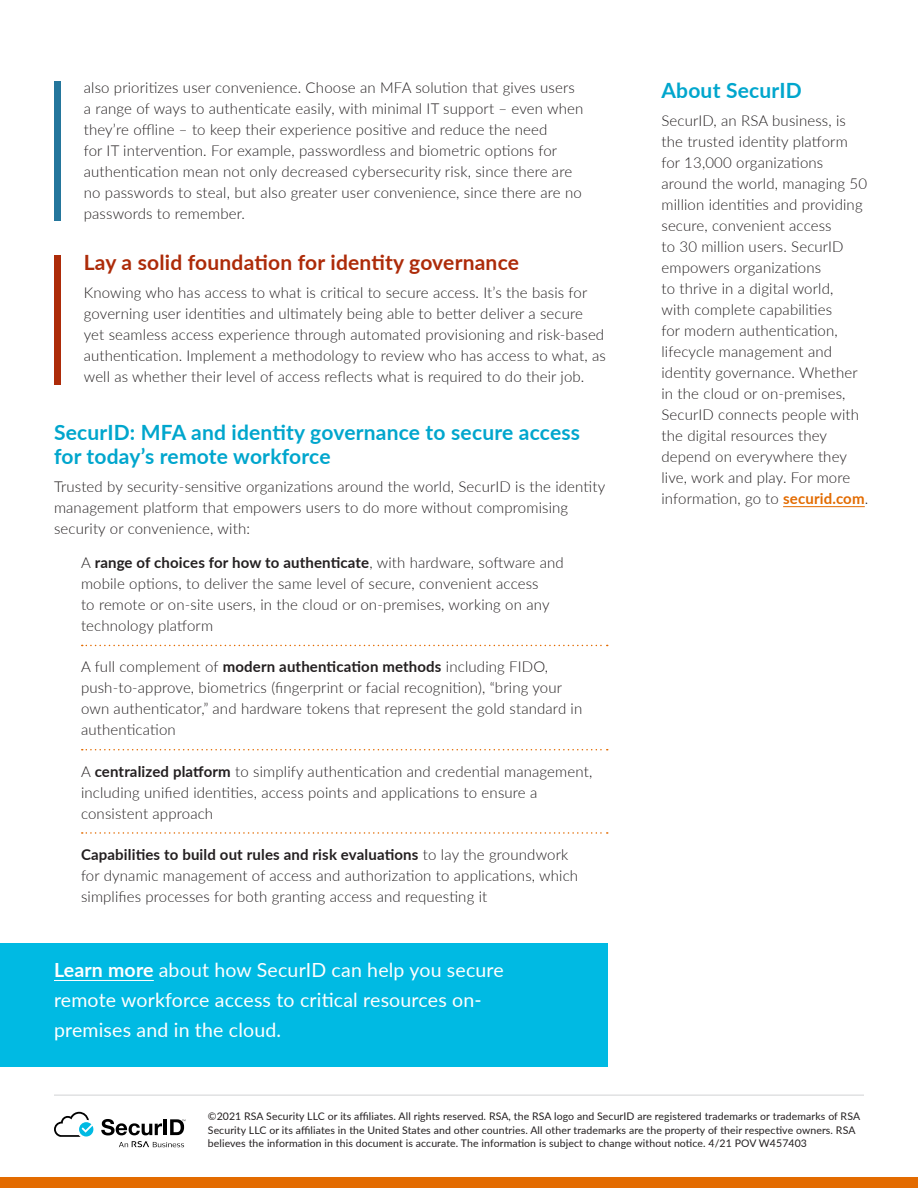
<style>
.page{position:relative;width:918px;height:1188px;background:#fff}
.page>*{position:absolute;margin:0;border:0;box-sizing:border-box;transform-origin:0 0}
.Body_Blue_Subhead{font:700 21px/24px "Lato";letter-spacing:.01em;color:#00a6cd}
.Body_Blue_Subhead-2{font:700 21px "Lato";letter-spacing:.01em;color:#ad2b09}
.Body_Paragraph{font:19.5px/30px "Lato";letter-spacing:.01em;color:#fff}
.Body_Paragraph-2{font:300 15px/21px "Lato";letter-spacing:.01em;color:#231f20}
.Body_Paragraph_ruled{font:300 15px/21px "Lato";letter-spacing:.01em;color:#231f20}
.t1{font:10.5px/13.5px "Lato";letter-spacing:.01em;color:#231f20}
.s1{font-weight:700}
.s2{font-weight:700;color:#e36b00}
</style>
<div class="page">
<div style="left:0;top:1178px;width:918px;height:10px;background:#e36b00"></div>
<hr style="left:54px;top:1095px;width:810px;height:1px;background:#d1d2d4">
<svg style="left:54px;top:1112px;width:39px;height:25px"></svg>
<svg style="left:119px;top:1141px;width:65px;height:6px"></svg>
<svg style="left:101px;top:1119px;width:61px;height:16px"></svg>
<hr style="left:164px;top:1119px;width:3px;height:16px;background:#000">
<svg style="left:170px;top:1119px;width:15px;height:16px"></svg>
<div style="left:0;top:944px;width:608px;height:123px;background:#00bae3"></div>
<svg style="left:82px;top:645px;width:526px;height:1px"></svg>
<svg style="left:82px;top:749px;width:526px;height:1px"></svg>
<svg style="left:82px;top:832px;width:526px;height:2px"></svg>
<hr style="left:54px;top:980px;width:100px;height:1px;background:#fff">
<hr style="left:783px;top:506px;width:82px;height:1px;background:#e36b00">
<div style="left:54px;top:81px;width:7px;height:140px;background:#24769c"></div>
<div style="left:54px;top:255px;width:7px;height:130px;background:#ad2b09"></div>
<p class="Body_Paragraph-2" style="left:84px;top:77px;width:501px">also prioritizes user convenience. Choose an MFA solution that gives users a range of ways to authenticate easily, with minimal IT support – even when they’re offline – to keep their experience positive and reduce the need<br>for IT intervention. For example, passwordless and biometric options for authentication mean not only decreased cybersecurity risk, since there are no passwords to steal, but also greater user convenience, since there are no passwords to remember.</p>
<p class="Body_Blue_Subhead-2" style="left:84px;top:247px;width:437px">Lay a solid foundation for identity governance</p>
<p class="Body_Paragraph-2" style="left:84px;top:281px;width:524px">Knowing who has access to what is critical to secure access. It’s the basis for governing user identities and ultimately being able to better deliver a secure yet seamless access experience through automated provisioning and risk-based authentication. Implement a methodology to review who has access to what, as well as whether their level of access reflects what is required to do their job.</p>
<p class="Body_Blue_Subhead" style="left:54px;top:419px;width:528px">SecurID: MFA and identity governance to secure access for today’s remote workforce</p>
<p class="Body_Paragraph-2" style="left:54px;top:475px;width:553px">Trusted by security-sensitive organizations around the world, SecurID is the identity management platform that empowers users to do more without compromising security or convenience, with:</p>
<p class="Body_Paragraph_ruled" style="left:81px;top:552px;width:484px">A <span class="s1">range of choices for how to authenticate</span>, with hardware, software and mobile options, to deliver the same level of secure, convenient access<br>to remote or on-site users, in the cloud or on-premises, working on any technology platform</p>
<p class="Body_Paragraph_ruled" style="left:81px;top:656px;width:503px">A full complement of <span class="s1">modern authentication methods</span> including FIDO, push-to-approve, biometrics (fingerprint or facial recognition), “bring your own authenticator,” and hardware tokens that represent the gold standard in authentication</p>
<p class="Body_Paragraph_ruled" style="left:81px;top:760px;width:513px">A <span class="s1">centralized platform</span> to simplify authentication and credential management, including unified identities, access points and applications to ensure a consistent approach</p>
<p class="Body_Paragraph_ruled" style="left:81px;top:844px;width:499px"><span class="s1">Capabilities to build out rules and risk evaluations</span> to lay the groundwork for dynamic management of access and authorization to applications, which simplifies processes for both granting access and requesting it</p>
<p class="Body_Paragraph" style="left:54px;top:955px;width:451px"><span class="s1">Learn more</span> about how SecurID can help you secure remote workforce access to critical resources on&shy;premises and in the cloud.</p>
<p class="Body_Blue_Subhead" style="left:662px;top:77px;width:142px">About SecurID</p>
<p class="Body_Paragraph-2" style="left:662px;top:109px;width:208px">SecurID, an RSA business, is the trusted identity platform for 13,000 organizations around the world, managing 50 million identities and providing secure, convenient access<br>to 30 million users. SecurID empowers organizations<br>to thrive in a digital world,<br>with complete capabilities<br>for modern authentication, lifecycle management and identity governance. Whether in the cloud or on-premises,<br>SecurID connects people with the digital resources they depend on everywhere they live, work and play. For more information, go to <span class="s2">securid.com</span>.</p>
<p class="t1" style="left:208px;top:1109px;width:654px">©2021 RSA Security LLC or its affiliates. All rights reserved. RSA, the RSA logo and SecurID are registered trademarks or trademarks of RSA<br>Security LLC or its affiliates in the United States and other countries. All other trademarks are the property of their respective owners. RSA believes the information in this document is accurate. The information is subject to change without notice. 4/21 POV W457403</p>
</div>
